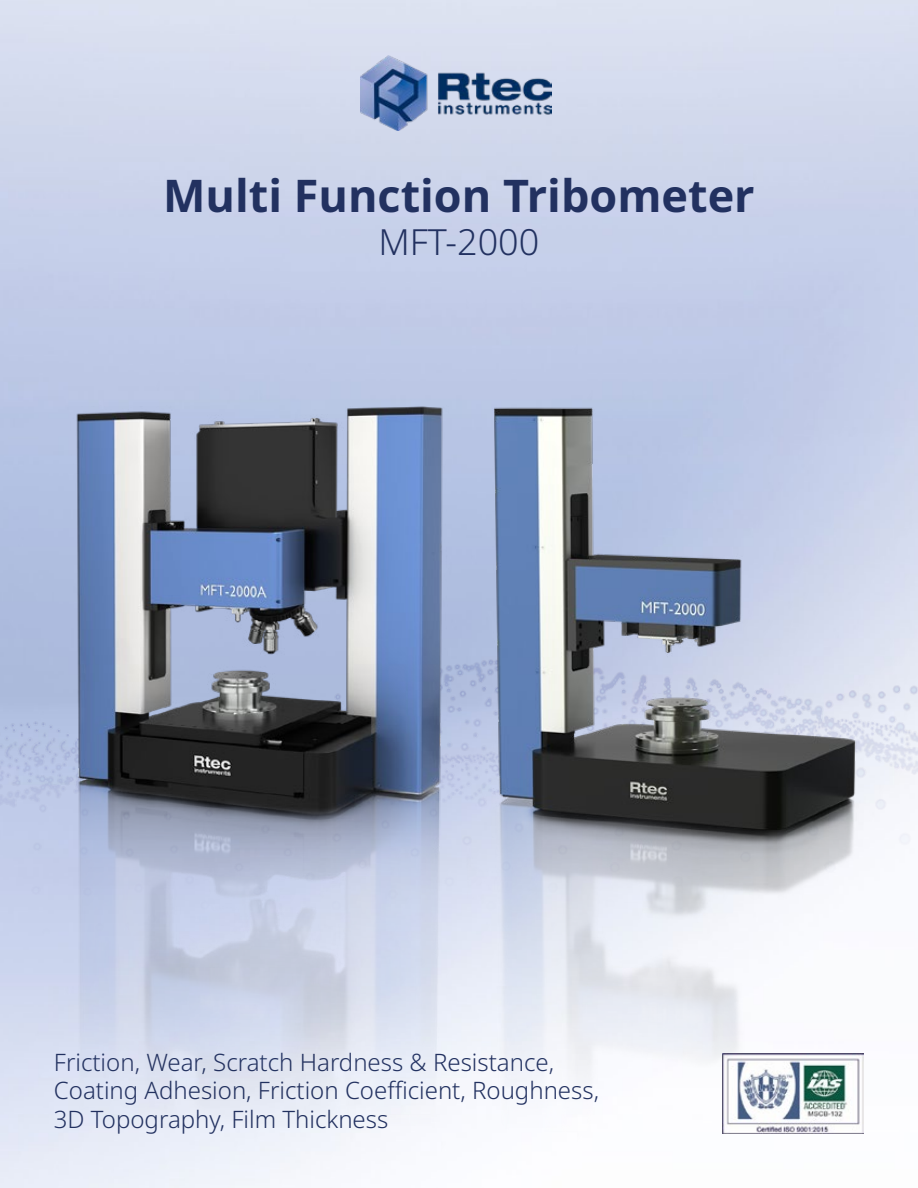
<style>
.page{position:relative;width:918px;height:1188px;background:#fff}
.page>*{position:absolute;margin:0;border:0;box-sizing:border-box;transform-origin:0 0}
.t1{font:700 45px "Noto Sans";color:#223160}
.t2{font:300 36px "Noto Sans";color:#223160}
.t3{font:300 24px/28.8px "Noto Sans";color:#223160}
</style>
<div class="page">
<img style="left:0;top:0;width:918px;height:1188px">
<img style="left:0;top:647px;width:918px;height:448px">
<img style="left:361px;top:56px;width:190px;height:75px">
<img style="left:468px;top:329px;width:398px;height:823px">
<img style="left:45px;top:337px;width:431px;height:790px">
<h1 class="t1" style="left:163px;top:163px;width:593px">Multi Function Tribometer</h1>
<h2 class="t2" style="left:378px;top:216px;width:163px">MFT-2000</h2>
<p class="t3" style="left:54px;top:1048px;width:547px">Friction, Wear, Scratch Hardness &amp; Resistance,<br>Coating Adhesion, Friction Coefficient, Roughness,<br>3D Topography, Film Thickness</p>
</div>
